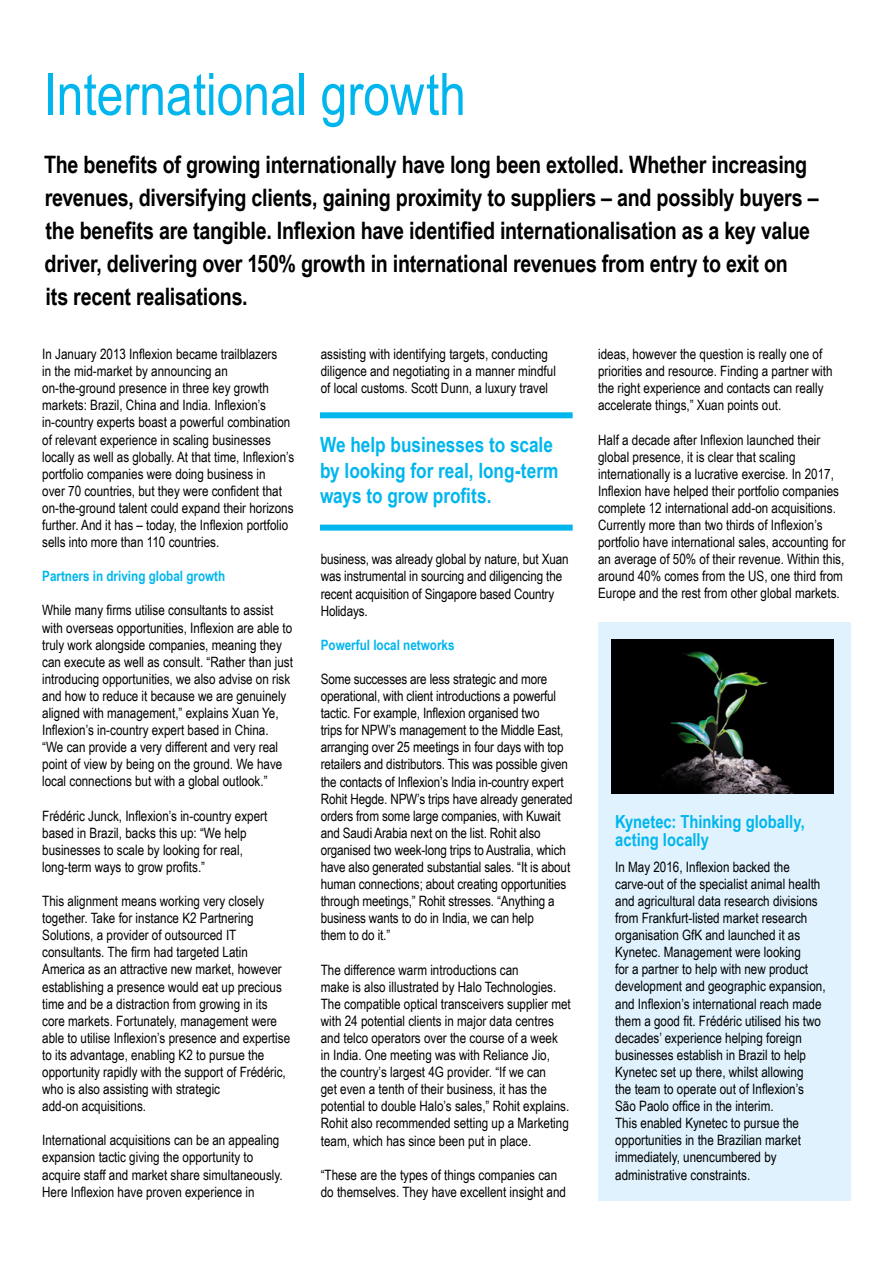
<style>
.page{position:relative;width:893px;height:1263px;background:#fff}
.page>*{position:absolute;margin:0;border:0;box-sizing:border-box;transform-origin:0 0}
.t1{font:58.5px "Arial Narrow";color:#00b6ed}
.t2{font:700 24px/33px "Arial Narrow";letter-spacing:-.01em;color:#000}
.t3{font:700 21px/25.5px "Arial Narrow";color:#00b6ed}
.t4{font:700 18px/18px "Arial Narrow";color:#00b6ed}
.t5{font:14.25px/17.1px "Arial Narrow";color:#000}
.t6{font:700 14.25px "Arial Narrow";color:#00b6ed}
</style>
<div class="page">
<div style="left:598px;top:622px;width:252px;height:579px;background:#dff2fd"></div>
<div style="left:611px;top:639px;width:222px;height:154px;background:#000"></div>
<img style="left:661px;top:651px;width:132px;height:142px">
<div style="left:320px;top:412px;width:253px;height:6px;background:#00b6ed"></div>
<div style="left:320px;top:525px;width:253px;height:6px;background:#00b6ed"></div>
<h1 class="t1" style="left:43px;top:51px;width:424px">International growth</h1>
<p class="t2" style="left:44px;top:148px;width:776px">The benefits of growing internationally have long been extolled. Whether increasing revenues, diversifying clients, gaining proximity to suppliers – and possibly buyers – the benefits are tangible. Inflexion have identified internationalisation as a key value driver, delivering over 150% growth in international revenues from entry to exit on<br>its recent realisations.</p>
<p class="t5" style="left:42px;top:345px;width:254px">In January 2013 Inflexion became trailblazers<br>in the mid-market by announcing an on-the-ground presence in three key growth markets: Brazil, China and India. Inflexion’s in-country experts boast a powerful combination of relevant experience in scaling businesses locally as well as globally. At that time, Inflexion’s portfolio companies were doing business in<br>over 70 countries, but they were confident that on-the-ground talent could expand their horizons further. And it has – today, the Inflexion portfolio sells into more than 110 countries.</p>
<p class="t6" style="left:42px;top:568px;width:185px">Partners in driving global growth</p>
<p class="t5" style="left:42px;top:601px;width:252px">While many firms utilise consultants to assist with overseas opportunities, Inflexion are able to truly work alongside companies, meaning they can execute as well as consult. “Rather than just introducing opportunities, we also advise on risk and how to reduce it because we are genuinely aligned with management,” explains Xuan Ye, Inflexion’s in-country expert based in China. “We can provide a very different and very real point of view by being on the ground. We have local connections but with a global outlook.”</p>
<p class="t5" style="left:42px;top:806px;width:227px">Frédéric Junck, Inflexion’s in-country expert based in Brazil, backs this up: “We help businesses to scale by looking for real, long-term ways to grow profits.”</p>
<p class="t5" style="left:42px;top:892px;width:249px">This alignment means working very closely together. Take for instance K2 Partnering Solutions, a provider of outsourced IT consultants. The firm had targeted Latin America as an attractive new market, however establishing a presence would eat up precious time and be a distraction from growing in its core markets. Fortunately, management were able to utilise Inflexion’s presence and expertise to its advantage, enabling K2 to pursue the opportunity rapidly with the support of Frédéric, who is also assisting with strategic<br>add-on acquisitions.</p>
<p class="t5" style="left:42px;top:1131px;width:242px">International acquisitions can be an appealing expansion tactic giving the opportunity to acquire staff and market share simultaneously.<br>Here Inflexion have proven experience in</p>
<p class="t5" style="left:321px;top:345px;width:237px">assisting with identifying targets, conducting diligence and negotiating in a manner mindful of local customs. Scott Dunn, a luxury travel</p>
<h3 class="t3" style="left:320px;top:432px;width:240px">We help businesses to scale by looking for real, long-term ways to grow profits.</h3>
<p class="t5" style="left:321px;top:550px;width:249px">business, was already global by nature, but Xuan was instrumental in sourcing and diligencing the recent acquisition of Singapore based Country Holidays.</p>
<p class="t6" style="left:321px;top:636px;width:135px">Powerful local networks</p>
<p class="t5" style="left:321px;top:670px;width:253px">Some successes are less strategic and more operational, with client introductions a powerful tactic. For example, Inflexion organised two<br>trips for NPW’s management to the Middle East, arranging over 25 meetings in four days with top retailers and distributors. This was possible given the contacts of Inflexion’s India in-country expert Rohit Hegde. NPW’s trips have already generated orders from some large companies, with Kuwait and Saudi Arabia next on the list. Rohit also organised two week-long trips to Australia, which have also generated substantial sales. “It is about human connections; about creating opportunities through meetings,” Rohit stresses. “Anything a business wants to do in India, we can help<br>them to do it.”</p>
<p class="t5" style="left:321px;top:960px;width:252px">The difference warm introductions can<br>make is also illustrated by Halo Technologies.<br>The compatible optical transceivers supplier met with 24 potential clients in major data centres and telco operators over the course of a week<br>in India. One meeting was with Reliance Jio,<br>the country’s largest 4G provider. “If we can<br>get even a tenth of their business, it has the potential to double Halo’s sales,” Rohit explains.<br>Rohit also recommended setting up a Marketing team, which has since been put in place.</p>
<p class="t5" style="left:321px;top:1165px;width:247px">“These are the types of things companies can do themselves. They have excellent insight and</p>
<p class="t5" style="left:598px;top:345px;width:236px">ideas, however the question is really one of priorities and resource. Finding a partner with the right experience and contacts can really accelerate things,” Xuan points out.</p>
<p class="t5" style="left:598px;top:430px;width:249px">Half a decade after Inflexion launched their global presence, it is clear that scaling internationally is a lucrative exercise. In 2017, Inflexion have helped their portfolio companies complete 12 international add-on acquisitions.<br>Currently more than two thirds of Inflexion’s portfolio have international sales, accounting for an average of 50% of their revenue. Within this, around 40% comes from the US, one third from Europe and the rest from other global markets.</p>
<p class="t4" style="left:615px;top:812px;width:191px">Kynetec: Thinking globally, acting locally</p>
<p class="t5" style="left:615px;top:858px;width:212px">In May 2016, Inflexion backed the carve-out of the specialist animal health and agricultural data research divisions from Frankfurt-listed market research organisation GfK and launched it as Kynetec. Management were looking<br>for a partner to help with new product development and geographic expansion, and Inflexion’s international reach made them a good fit. Frédéric utilised his two decades’ experience helping foreign businesses establish in Brazil to help Kynetec set up there, whilst allowing<br>the team to operate out of Inflexion’s São Paolo office in the interim.<br>This enabled Kynetec to pursue the opportunities in the Brazilian market immediately, unencumbered by administrative constraints.</p>
</div>
